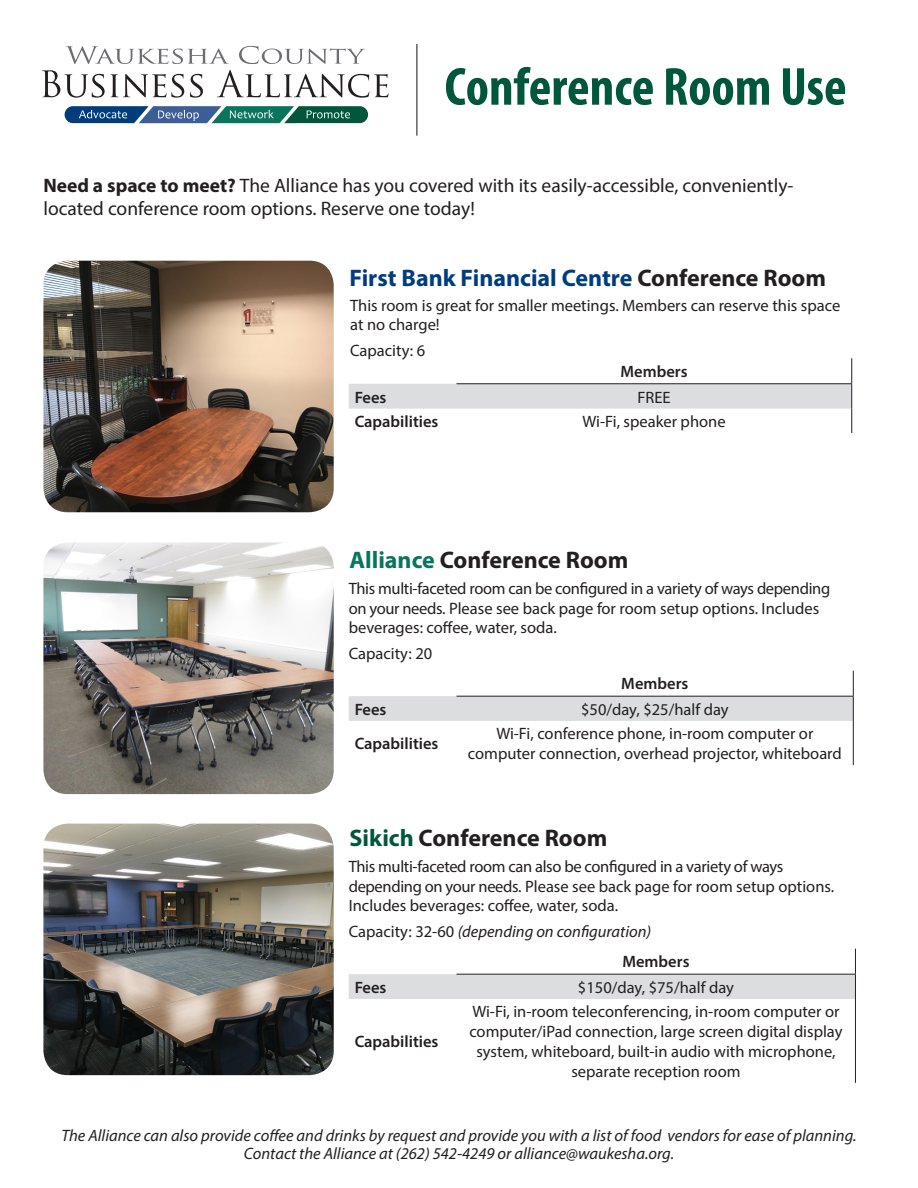
<style>
.page{position:relative;width:918px;height:1188px;background:#fff}
.page>*{position:absolute;margin:0;border:0;box-sizing:border-box;transform-origin:0 0}
.t1{font:700 condensed 54px "Myriad Pro";color:#00573c}
.t2{font:700 24px "Myriad Pro";color:#231f20}
.t3{font:700 24px "Myriad Pro";color:#013d7d}
.t4{font:19.5px/23.4px "Myriad Pro";color:#231f20}
.t5{font:16.5px/19.8px "Myriad Pro";color:#231f20}
.t6{font:italic 16.5px "Myriad Pro";color:#231f20}
.t7{font:600 16.5px "Myriad Pro";color:#231f20}
.s1{font-weight:700}
.s2{color:#231f20}
.s3{color:#09755d}
.s4{color:#00573c}
.s5{font-style:normal}
</style>
<div class="page">
<img style="left:43px;top:261px;width:291px;height:251px">
<img style="left:43px;top:543px;width:291px;height:251px">
<img style="left:43px;top:824px;width:291px;height:251px">
<svg style="left:65px;top:106px;width:303px;height:17px"></svg>
<svg style="left:42px;top:70px;width:142px;height:28px"></svg>
<svg style="left:190px;top:74px;width:13px;height:24px"></svg>
<svg style="left:217px;top:70px;width:171px;height:28px"></svg>
<svg style="left:65px;top:46px;width:164px;height:18px"></svg>
<svg style="left:239px;top:46px;width:126px;height:18px"></svg>
<hr style="left:416px;top:44px;width:2px;height:92px;background:#636366">
<svg style="left:349px;top:358px;width:503px;height:75px"></svg>
<svg style="left:349px;top:671px;width:505px;height:50px"></svg>
<hr style="left:853px;top:721px;width:1px;height:44px;background:#231f20">
<svg style="left:349px;top:949px;width:507px;height:50px"></svg>
<hr style="left:855px;top:999px;width:1px;height:84px;background:#231f20">
<p class="t1" style="left:445px;top:53px;width:404px">Conference Room Use</p>
<p class="t4" style="left:43px;top:173px;width:752px"><span class="s1">Need a space to meet?</span> The Alliance has you covered with its easily-accessible, conveniently&shy;located conference room options. Reserve one today!</p>
<p class="t3" style="left:350px;top:262px;width:478px">First Bank Financial Centre <span class="s2">Conference Room</span></p>
<p class="t5" style="left:350px;top:295px;width:492px">This room is great for smaller meetings. Members can reserve this space at no charge!</p>
<p class="t5" style="left:350px;top:340px;width:77px">Capacity: 6</p>
<p class="t7" style="left:621px;top:361px;width:69px">Members</p>
<p class="t7" style="left:355px;top:387px;width:33px">Fees</p>
<p class="t5" style="left:638px;top:387px;width:35px">FREE</p>
<p class="t7" style="left:355px;top:411px;width:85px">Capabilities</p>
<p class="t5" style="left:583px;top:411px;width:145px">Wi-Fi, speaker phone</p>
<p class="t2" style="left:350px;top:544px;width:280px"><span class="s3">Alliance</span> Conference Room</p>
<p class="t5" style="left:349px;top:578px;width:483px">This multi-faceted room can be configured in a variety of ways depending on your needs. Please see back page for room setup options. Includes beverages: coffee, water, soda.</p>
<p class="t5" style="left:349px;top:643px;width:85px">Capacity: 20</p>
<p class="t7" style="left:621px;top:673px;width:69px">Members</p>
<p class="t7" style="left:355px;top:699px;width:33px">Fees</p>
<p class="t5" style="left:581px;top:699px;width:149px">$50/day, $25/half day</p>
<p class="t7" style="left:355px;top:733px;width:85px">Capabilities</p>
<p class="t5" style="left:468px;top:724px;width:375px;text-align:center">Wi-Fi, conference phone, in-room computer or computer connection, overhead projector, whiteboard</p>
<p class="t2" style="left:350px;top:822px;width:259px"><span class="s4">Sikich</span> Conference Room</p>
<p class="t5" style="left:349px;top:856px;width:487px">This multi-faceted room can also be configured in a variety of ways depending on your needs. Please see back page for room setup options.<br>Includes beverages: coffee, water, soda.</p>
<p class="t6" style="left:349px;top:921px;width:304px"><span class="s5">Capacity: 32-60</span> (depending on configuration)</p>
<p class="t7" style="left:622px;top:951px;width:69px">Members</p>
<p class="t7" style="left:355px;top:977px;width:33px">Fees</p>
<p class="t5" style="left:578px;top:977px;width:157px">$150/day, $75/half day</p>
<p class="t7" style="left:355px;top:1031px;width:85px">Capabilities</p>
<p class="t5" style="left:469px;top:1002px;width:375px;text-align:center">Wi-Fi, in-room teleconferencing, in-room computer or computer/iPad connection, large screen digital display system, whiteboard, built-in audio with microphone, separate reception room</p>
<p class="t6" style="left:61px;top:1125px;width:797px">The Alliance can also provide coffee and drinks by request and provide you with a list of food vendors for ease of planning.</p>
<p class="t6" style="left:244px;top:1143px;width:432px">Contact the Alliance at (262) 542-4249 or alliance@waukesha.org.</p>
</div>
